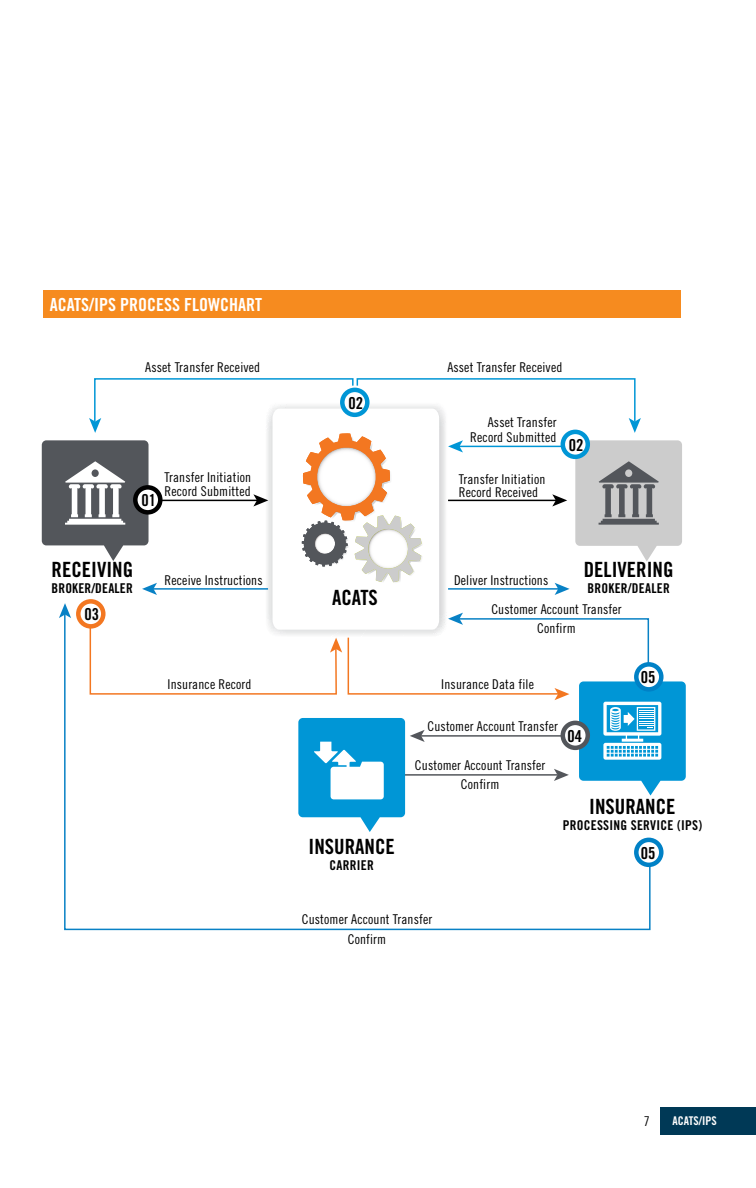
<style>
.page{position:relative;width:756px;height:1188px;background:#fff}
.page>*{position:absolute;margin:0;border:0;box-sizing:border-box;transform-origin:0 0}
.t1{font:21px "Trade Gothic Bold Cond Twenty";color:#000}
.t2{font:18px "Trade Gothic LT Std Bd Cn 20";color:#fff}
.t3{font:16.5px "Trade Gothic Bold Cond Twenty";color:#000}
.t4{font:13.5px/19.5px "Trade Gothic Cond Eighteen";letter-spacing:.01em;color:#000;text-align:center}
.t5{font:13.5px "Trade Gothic Bold Cond Twenty";letter-spacing:.02em;color:#000}
.t6{font:13.5px "Trade Gothic LT Std Cn 18";color:#000}
.t7{font:12px "Trade Gothic LT Std Bd Cn 20";color:#fff}
</style>
<div class="page">
<div style="left:665px;top:1107px;width:91px;height:27px;background:#003956"></div>
<hr style="left:661px;top:1107px;width:4px;height:27px;background:#003956">
<svg style="left:64px;top:612px;width:587px;height:319px"></svg>
<svg style="left:59px;top:603px;width:12px;height:15px"></svg>
<svg style="left:89px;top:613px;width:597px;height:219px"></svg>
<svg style="left:563px;top:723px;width:25px;height:25px"></svg>
<div style="left:561px;top:721px;width:29px;height:29px;border:4px solid #53565b;border-radius:50%"></div>
<svg style="left:636px;top:840px;width:25px;height:25px"></svg>
<div style="left:634px;top:838px;width:30px;height:29px;border:4px solid #0081c6;border-radius:50%"></div>
<svg style="left:636px;top:664px;width:25px;height:25px"></svg>
<div style="left:634px;top:662px;width:30px;height:30px;border:4px solid #0081c6;border-radius:50%"></div>
<svg style="left:78px;top:601px;width:25px;height:25px"></svg>
<div style="left:76px;top:599px;width:30px;height:30px;border:4px solid #f37721;border-radius:50%"></div>
<svg style="left:42px;top:378px;width:640px;height:217px"></svg>
<div style="left:43px;top:291px;width:637px;height:27px;background:#f68b1f"></div>
<h2 class="t2" style="left:50px;top:293px;width:214px">ACATS/IPS PROCESS FLOWCHART</h2>
<p class="t4" style="left:145px;top:357px;width:117px">Asset Transfer Received</p>
<p class="t4" style="left:447px;top:357px;width:117px">Asset Transfer Received</p>
<p class="t3" style="left:141px;top:490px;width:16px">01</p>
<p class="t4" style="left:165px;top:471px;width:88px;line-height:13.5px;text-align:left">Transfer Initiation<br>Record Submitted</p>
<p class="t3" style="left:348px;top:393px;width:16px">02</p>
<p class="t4" style="left:470px;top:415px;width:88px;line-height:15px;text-align:right">Asset Transfer<br>Record Submitted</p>
<p class="t4" style="left:459px;top:472px;width:88px;line-height:13.5px;text-align:left">Transfer Initiation<br>Record Received</p>
<p class="t3" style="left:569px;top:435px;width:16px">02</p>
<h1 class="t1" style="left:52px;top:557px;width:83px">RECEIVING</h1>
<p class="t5" style="left:52px;top:580px;width:83px">BROKER/DEALER</p>
<p class="t3" style="left:84px;top:604px;width:16px">03</p>
<h1 class="t1" style="left:584px;top:557px;width:91px">DELIVERING</h1>
<p class="t5" style="left:587px;top:580px;width:84px">BROKER/DEALER</p>
<p class="t4" style="left:165px;top:570px;width:100px">Receive Instructions</p>
<p class="t4" style="left:454px;top:570px;width:96px">Deliver Instructions</p>
<h1 class="t1" style="left:332px;top:585px;width:47px">ACATS</h1>
<p class="t4" style="left:491px;top:599px;width:132px">Customer Account Transfer<br>Confirm</p>
<p class="t4" style="left:168px;top:674px;width:85px">Insurance Record</p>
<p class="t4" style="left:441px;top:674px;width:94px">Insurance Data file</p>
<p class="t4" style="left:428px;top:716px;width:132px">Customer Account Transfer</p>
<p class="t4" style="left:415px;top:755px;width:132px">Customer Account Transfer<br>Confirm</p>
<p class="t3" style="left:567px;top:726px;width:16px">04</p>
<p class="t3" style="left:641px;top:667px;width:16px">05</p>
<h1 class="t1" style="left:309px;top:834px;width:88px">INSURANCE</h1>
<p class="t5" style="left:330px;top:857px;width:46px">CARRIER</p>
<p class="t4" style="left:302px;top:910px;width:132px">Customer Account Transfer<br>Confirm</p>
<h1 class="t1" style="left:589px;top:794px;width:88px">INSURANCE</h1>
<p class="t5" style="left:563px;top:817px;width:141px">PROCESSING SERVICE (IPS)</p>
<p class="t3" style="left:641px;top:843px;width:16px">05</p>
<p class="t6" style="left:644px;top:1113px;width:7px">7</p>
<p class="t7" style="left:673px;top:1113px;width:46px">ACATS/IPS</p>
</div>
